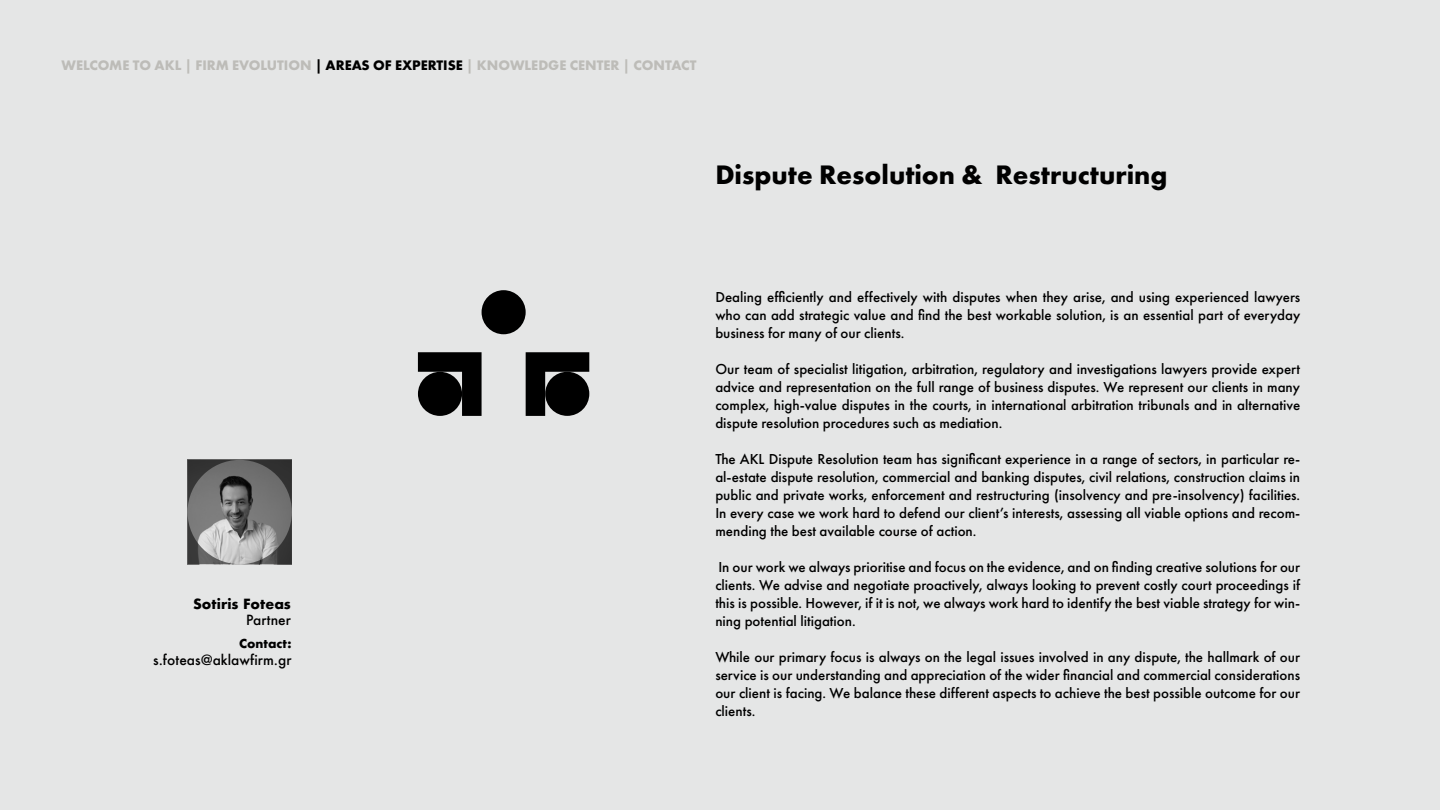
<style>
.page{position:relative;width:1440px;height:810px;background:#fff}
.page>*{position:absolute;margin:0;border:0;box-sizing:border-box;transform-origin:0 0}
.t1{font:700 27.75px "Futura PT";color:#000}
.t2{font:500 15px/18px "Futura PT";color:#000;text-align:justify}
.t3{font:700 14.33px "Futura PT";color:#bdbcb8}
.t4{font:500 13.65px "Futura";color:#000}
.t5{font:700 13.65px "Futura";color:#000}
.t6{font:700 12px "Futura";color:#000}
.s1{color:#000}
</style>
<div class="page">
<div style="left:1px;top:0;width:1439px;height:809px;background:#e5e6e6"></div>
<div style="left:482px;top:290px;width:44px;height:44px;background:#000;border-radius:50%"></div>
<svg style="left:418px;top:352px;width:64px;height:64px;background:#1a1a1a"></svg>
<svg style="left:526px;top:352px;width:63px;height:64px;background:#181818"></svg>
<svg style="left:188px;top:460px;width:104px;height:104px;background:#757575"></svg>
<p class="t3" style="left:62px;top:56px;width:637px">WELCOME TO AKL | FIRM EVOLUTION <span class="s1">| AREAS OF EXPERTISE</span> | KNOWLEDGE CENTER | CONTACT</p>
<h1 class="t1" style="left:715px;top:157px;width:454px">Dispute Resolution &amp; Restructuring</h1>
<p class="t5" style="left:193px;top:594px;width:99px">Sotiris Foteas</p>
<p class="t4" style="left:246px;top:611px;width:46px">Partner</p>
<p class="t6" style="left:239px;top:635px;width:54px">Contact:</p>
<p class="t4" style="left:153px;top:650px;width:140px">s.foteas@aklawfirm.gr</p>
<p class="t2" style="left:715px;top:288px;width:586px">Dealing efficiently and effectively with disputes when they arise, and using experienced lawyers who can add strategic value and find the best workable solution, is an essential part of everyday business for many of our clients.</p>
<p class="t2" style="left:715px;top:360px;width:586px">Our team of specialist litigation, arbitration, regulatory and investigations lawyers provide expert advice and representation on the full range of business disputes. We represent our clients in many complex, high-value disputes in the courts, in international arbitration tribunals and in alternative dispute resolution procedures such as mediation.</p>
<p class="t2" style="left:715px;top:450px;width:586px">The AKL Dispute Resolution team has significant experience in a range of sectors, in particular re&shy;al-estate dispute resolution, commercial and banking disputes, civil relations, construction claims in public and private works, enforcement and restructuring (insolvency and pre-insolvency) facilities.<br>In every case we work hard to defend our client’s interests, assessing all viable options and recom&shy;mending the best available course of action.</p>
<p class="t2" style="left:715px;top:558px;width:586px">In our work we always prioritise and focus on the evidence, and on finding creative solutions for our clients. We advise and negotiate proactively, always looking to prevent costly court proceedings if this is possible. However, if it is not, we always work hard to identify the best viable strategy for win&shy;ning potential litigation.</p>
<p class="t2" style="left:715px;top:648px;width:586px">While our primary focus is always on the legal issues involved in any dispute, the hallmark of our service is our understanding and appreciation of the wider financial and commercial considerations our client is facing. We balance these different aspects to achieve the best possible outcome for our clients.</p>
</div>
